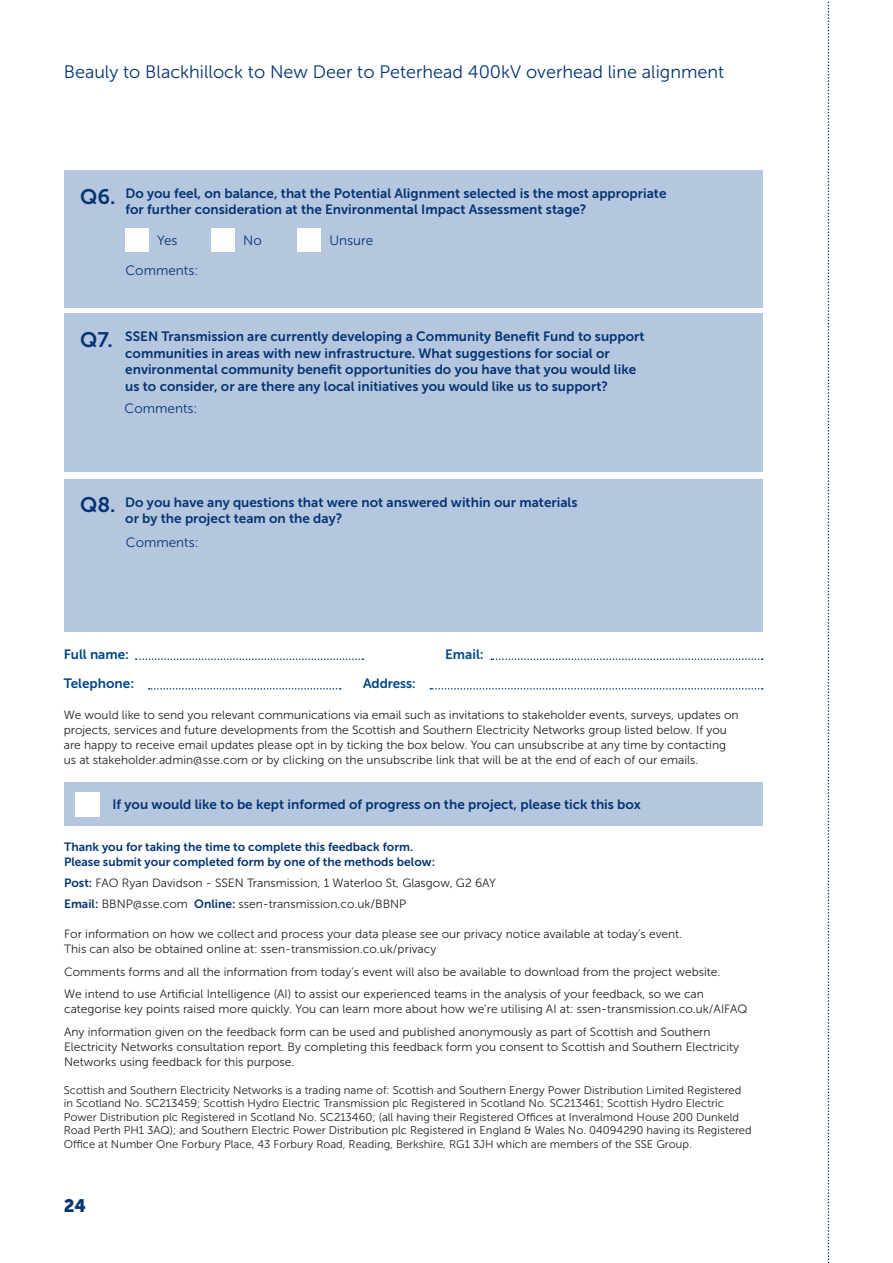
<style>
.page{position:relative;width:893px;height:1263px;background:#fff}
.page>*{position:absolute;margin:0;border:0;box-sizing:border-box;transform-origin:0 0}
.Intro_Para{font:21px "Museo Sans 700";color:#053474}
.t1{font:18px "Museo Sans 300";color:#053474}
.t2{font:18px "Museo Sans 900";color:#053474}
.Intro_Para-2{font:13.5px/16.5px "Museo Sans 700";color:#053474}
.Contents{font:13.5px "Museo Sans 700";color:#053474}
.Contents-2{font:13.5px "Museo Sans 300";color:#053474}
.t3{font:13.5px "Museo Sans 700";color:#004687}
.t4{font:13.5px "Museo Sans Rounded 700";color:#004687}
.t5{font:12px/15px "Museo Sans 300";color:#231f20}
.t6{font:12px "Museo Sans 700";color:#053474}
.t7{font:11.25px/13.5px "Museo Sans 300";color:#231f20}
.s1{font-family:"Museo Sans 700";color:#053474}
</style>
<div class="page">
<div style="left:64px;top:782px;width:699px;height:44px;background:#b5c7de"></div>
<div style="left:75px;top:792px;width:24px;height:24px;background:#fff"></div>
<svg style="left:828px;top:1px;width:1px;height:1262px"></svg>
<svg style="left:136px;top:658px;width:227px;height:2px"></svg>
<svg style="left:149px;top:688px;width:191px;height:1px"></svg>
<svg style="left:491px;top:658px;width:272px;height:2px"></svg>
<svg style="left:430px;top:688px;width:333px;height:1px"></svg>
<div style="left:64px;top:170px;width:698px;height:137px;background:#b5c7de"></div>
<div style="left:125px;top:228px;width:24px;height:23px;background:#fff"></div>
<div style="left:211px;top:228px;width:24px;height:23px;background:#fff"></div>
<div style="left:298px;top:228px;width:23px;height:23px;background:#fff"></div>
<div style="left:64px;top:314px;width:698px;height:158px;background:#b5c7de"></div>
<div style="left:64px;top:479px;width:698px;height:152px;background:#b5c7de"></div>
<h2 class="t1" style="left:64px;top:62px;width:662px">Beauly to Blackhillock to New Deer to Peterhead 400kV overhead line alignment</h2>
<p class="Intro_Para" style="left:80px;top:185px;width:37px">Q6.</p>
<p class="Intro_Para-2" style="left:125px;top:185px;width:543px">Do you feel, on balance, that the Potential Alignment selected is the most appropriate</p>
<p class="Intro_Para-2" style="left:125px;top:202px;width:463px">for further consideration at the Environmental Impact Assessment stage?</p>
<p class="Contents-2" style="left:157px;top:233px;width:22px">Yes</p>
<p class="Contents-2" style="left:243px;top:233px;width:20px">No</p>
<p class="Contents-2" style="left:329px;top:233px;width:45px">Unsure</p>
<p class="Contents-2" style="left:125px;top:263px;width:74px">Comments:</p>
<p class="Intro_Para" style="left:80px;top:328px;width:34px">Q7.</p>
<p class="Intro_Para-2" style="left:125px;top:328px;width:521px">SSEN Transmission are currently developing a Community Benefit Fund to support communities in areas with new infrastructure. What suggestions for social or environmental community benefit opportunities do you have that you would like us to consider, or are there any local initiatives you would like us to support?</p>
<p class="Contents-2" style="left:125px;top:401px;width:74px">Comments:</p>
<p class="Intro_Para" style="left:80px;top:493px;width:37px">Q8.</p>
<p class="Intro_Para-2" style="left:125px;top:494px;width:454px">Do you have any questions that were not answered within our materials</p>
<p class="Intro_Para-2" style="left:125px;top:510px;width:219px">or by the project team on the day?</p>
<p class="Contents-2" style="left:126px;top:535px;width:74px">Comments:</p>
<p class="t3" style="left:64px;top:647px;width:67px">Full name:</p>
<p class="t3" style="left:64px;top:675px;width:72px">Telephone:</p>
<p class="t4" style="left:363px;top:675px;width:54px">Address:</p>
<p class="t3" style="left:445px;top:647px;width:40px">Email:</p>
<p class="t5" style="left:64px;top:707px;width:676px">We would like to send you relevant communications via email such as invitations to stakeholder events, surveys, updates on projects, services and future developments from the Scottish and Southern Electricity Networks group listed below. If you are happy to receive email updates please opt in by ticking the box below. You can unsubscribe at any time by contacting</p>
<p class="t5" style="left:64px;top:752px;width:636px">us at stakeholder.admin@sse.com or by clicking on the unsubscribe link that will be at the end of each of our emails.</p>
<p class="Contents" style="left:112px;top:797px;width:530px">If you would like to be kept informed of progress on the project, please tick this box</p>
<p class="t6" style="left:64px;top:840px;width:351px">Thank you for taking the time to complete this feedback form.</p>
<p class="t6" style="left:64px;top:855px;width:373px">Please submit your completed form by one of the methods below:</p>
<p class="t5" style="left:64px;top:875px;width:433px"><span class="s1">Post:</span> FAO Ryan Davidson - SSEN Transmission, 1 Waterloo St, Glasgow, G2 6AY</p>
<p class="t5" style="left:64px;top:896px;width:344px"><span class="s1">Email:</span> BBNP@sse.com <span class="s1">Online:</span> ssen-transmission.co.uk/BBNP</p>
<p class="t5" style="left:64px;top:926px;width:620px">For information on how we collect and process your data please see our privacy notice available at today’s event.</p>
<p class="t5" style="left:64px;top:941px;width:374px">This can also be obtained online at: ssen-transmission.co.uk/privacy</p>
<p class="t5" style="left:64px;top:964px;width:658px">Comments forms and all the information from today’s event will also be available to download from the project website.</p>
<p class="t5" style="left:64px;top:986px;width:641px">We intend to use Artificial Intelligence (AI) to assist our experienced teams in the analysis of your feedback, so we can</p>
<p class="t5" style="left:64px;top:1001px;width:685px">categorise key points raised more quickly. You can learn more about how we’re utilising AI at: ssen-transmission.co.uk/AIFAQ</p>
<p class="t5" style="left:64px;top:1024px;width:648px">Any information given on the feedback form can be used and published anonymously as part of Scottish and Southern</p>
<p class="t5" style="left:64px;top:1039px;width:676px">Electricity Networks consultation report. By completing this feedback form you consent to Scottish and Southern Electricity<br>Networks using feedback for this purpose.</p>
<p class="t7" style="left:64px;top:1083px;width:679px">Scottish and Southern Electricity Networks is a trading name of: Scottish and Southern Energy Power Distribution Limited Registered</p>
<p class="t7" style="left:64px;top:1097px;width:662px">in Scotland No. SC213459; Scottish Hydro Electric Transmission plc Registered in Scotland No. SC213461; Scottish Hydro Electric</p>
<p class="t7" style="left:64px;top:1110px;width:689px">Power Distribution plc Registered in Scotland No. SC213460; (all having their Registered Offices at Inveralmond House 200 Dunkeld<br>Road Perth PH1 3AQ); and Southern Electric Power Distribution plc Registered in England &amp; Wales No. 04094290 having its Registered</p>
<p class="t7" style="left:64px;top:1137px;width:630px">Office at Number One Forbury Place, 43 Forbury Road, Reading, Berkshire, RG1 3JH which are members of the SSE Group.</p>
<h2 class="t2" style="left:64px;top:1196px;width:24px">24</h2>
</div>
